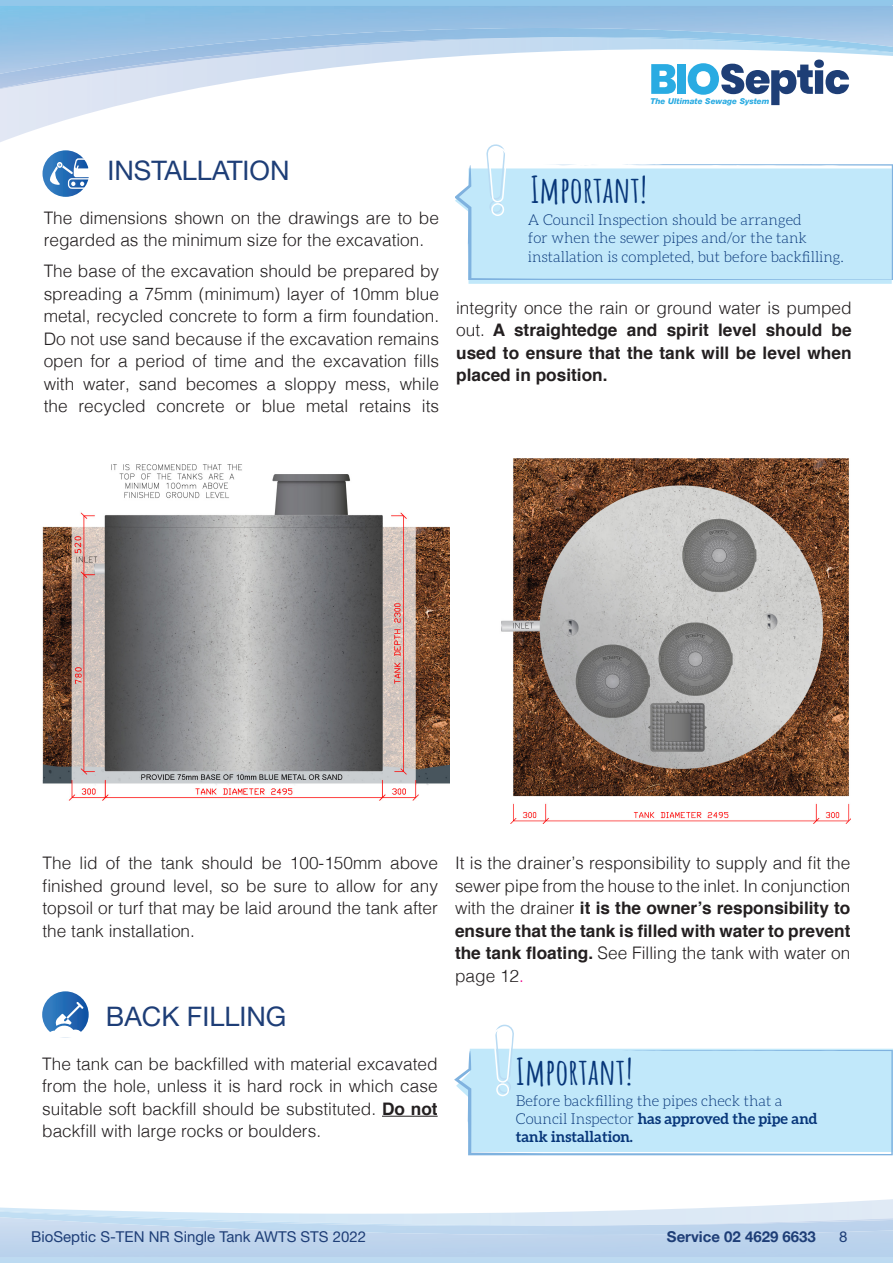
<style>
.page{position:relative;width:893px;height:1263px;background:#fff}
.page>*{position:absolute;margin:0;border:0;box-sizing:border-box;transform-origin:0 0}
.t1{font:700 36px "Amatic SC";color:#073679}
.t2{font:27px "Helvetica Neue";color:#1e3e77}
.t3{font:300 17.25px/22.5px "Helvetica";color:#231f20;text-align:justify}
.t4{font:700 17.25px/22.5px "Helvetica";color:#231f20;text-align:justify}
.t5{font:300 15px/18px "Aleo";color:#073679}
.t6{font:15px "Helvetica Neue";color:#1e3e77}
.t7{font:700 15px "Helvetica Neue";color:#1e3e77}
.t8{font:italic 800 8.1px "Helvetica Neue";color:#29abe2}
.s1{font-weight:300}
.s2{font-weight:700}
.s3{color:#ed028c}
</style>
<div class="page">
<img style="left:892px;top:1220px;width:1px;height:37px">
<img style="left:892px;top:6px;width:1px;height:41px">
<img style="left:0;top:93px;width:843px;height:49px">
<img style="left:0;top:28px;width:893px;height:65px">
<hr style="left:382px;top:1116px;width:56px;height:1px;background:#231f20">
<svg style="left:42px;top:991px;width:47px;height:47px"></svg>
<svg style="left:47px;top:1002px;width:37px;height:36px"></svg>
<svg style="left:43px;top:150px;width:46px;height:47px"></svg>
<svg style="left:49px;top:158px;width:40px;height:31px"></svg>
<img style="left:42px;top:464px;width:408px;height:336px">
<img style="left:501px;top:458px;width:349px;height:365px">
<svg style="left:468px;top:280px;width:424px;height:4px;background:#c3e9fa"></svg>
<svg style="left:455px;top:164px;width:438px;height:116px;background:#c2e7f9"></svg>
<svg style="left:737px;top:165px;width:19px;height:1px"></svg>
<svg style="left:485px;top:144px;width:23px;height:73px"></svg>
<svg style="left:454px;top:1078px;width:439px;height:77px"></svg>
<svg style="left:456px;top:1024px;width:437px;height:128px"></svg>
<p class="t8" style="left:650px;top:96px;width:121px">The Ultimate Sewage System</p>
<p class="t2" style="left:107px;top:154px;width:184px">INSTALLATION</p>
<p class="t3" style="left:44px;top:205px;width:397px">The dimensions shown on the drawings are to be regarded as the minimum size for the excavation.</p>
<p class="t3" style="left:44px;top:259px;width:397px">The base of the excavation should be prepared by spreading a 75mm (minimum) layer of 10mm blue metal, recycled concrete to form a firm foundation.<br>Do not use sand because if the excavation remains open for a period of time and the excavation fills with water, sand becomes a sloppy mess, while the recycled concrete or blue metal retains its</p>
<p class="t1" style="left:530px;top:162px;width:119px">Important!</p>
<p class="t5" style="left:528px;top:211px;width:318px">A Council Inspection should be arranged<br>for when the sewer pipes and/or the tank installation is completed, but before backfilling.</p>
<p class="t4" style="left:456px;top:297px;width:397px"><span class="s1">integrity once the rain or ground water is pumped out.</span> A straightedge and spirit level should be used to ensure that the tank will be level when placed in position.</p>
<p class="t3" style="left:43px;top:850px;width:397px">The lid of the tank should be 100-150mm above finished ground level, so be sure to allow for any topsoil or turf that may be laid around the tank after the tank installation.</p>
<p class="t3" style="left:455px;top:850px;width:397px">It is the drainer’s responsibility to supply and fit the sewer pipe from the house to the inlet. In conjunction with the drainer <span class="s2">it is the owner’s responsibility to ensure that the tank is filled with water to prevent the tank floating.</span> See Filling the tank with water on page 12<span class="s3">.</span></p>
<p class="t2" style="left:106px;top:1000px;width:182px">BACK FILLING</p>
<p class="t3" style="left:42px;top:1051px;width:397px">The tank can be backfilled with material excavated from the hole, unless it is hard rock in which case suitable soft backfill should be substituted. <span class="s2">Do not </span>backfill with large rocks or boulders.</p>
<p class="t1" style="left:516px;top:1044px;width:119px">Important!</p>
<p class="t5" style="left:516px;top:1091px;width:303px">Before backfilling the pipes check that a<br>Council Inspector <span class="s2">has approved the pipe and tank installation.</span></p>
<p class="t6" style="left:31px;top:1228px;width:336px">BioSeptic S-TEN NR Single Tank AWTS STS 2022</p>
<p class="t7" style="left:667px;top:1225px;width:150px">Service 02 4629 6633</p>
<p class="t6" style="left:839px;top:1228px;width:10px">8</p>
</div>
